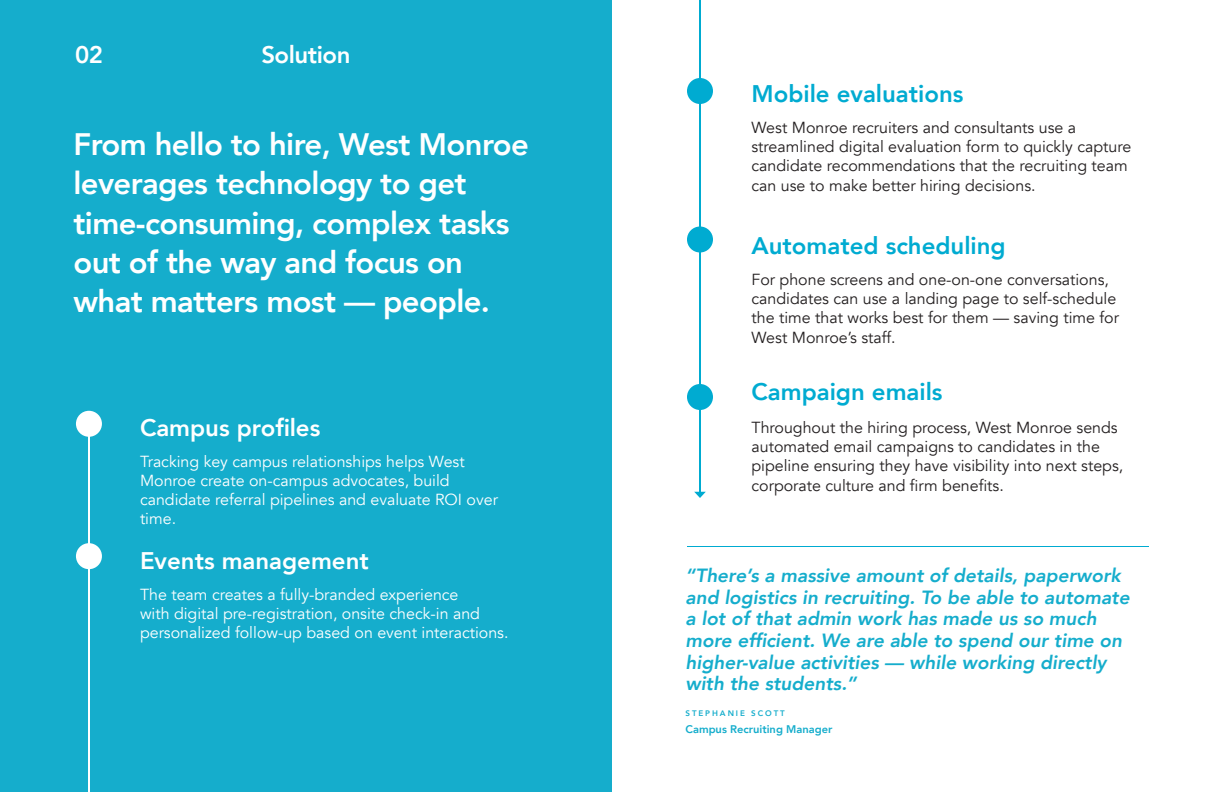
<style>
.page{position:relative;width:1224px;height:792px;background:#fff}
.page>*{position:absolute;margin:0;border:0;box-sizing:border-box;transform-origin:0 0}
.t1{font:800 31px/39.2px "Avenir";letter-spacing:-.02em;color:#fff}
.t2{font:800 24px "Avenir";color:#00abd1}
.t3{font:800 24px "Avenir";color:#fff}
.t4{font:800 24px "Avenir";letter-spacing:-.02em;color:#fff}
.t5{font:italic 800 19.1px/21.6px "Avenir";color:#15adcc}
.t6{font:16px/19.2px "Avenir";color:#231f20}
.t7{font:16px/19.2px "Avenir";color:#fff}
.t8{font:800 11.1px "Avenir";color:#15adcc}
.t9{font:800 8px "Avenir";letter-spacing:.24em;color:#15adcc}
</style>
<div class="page">
<div style="left:0;top:0;width:612px;height:792px;background:#15adcc"></div>
<hr style="left:687px;top:546px;width:462px;height:1px;background:#00abd1">
<hr style="left:88px;top:424px;width:2px;height:368px;background:#fff">
<hr style="left:699px;top:0;width:2px;height:494px;background:#00abd1">
<svg style="left:694px;top:492px;width:12px;height:6px"></svg>
<div style="left:76px;top:411px;width:26px;height:26px;background:#fff;border-radius:50%"></div>
<div style="left:687px;top:78px;width:26px;height:26px;background:#00abd1;border-radius:50%"></div>
<div style="left:687px;top:226px;width:26px;height:26px;background:#00abd1;border-radius:50%"></div>
<div style="left:687px;top:384px;width:26px;height:26px;background:#00abd1;border-radius:50%"></div>
<div style="left:76px;top:543px;width:26px;height:26px;background:#fff;border-radius:50%"></div>
<h2 class="t3" style="left:75px;top:45px;width:29px">02</h2>
<h2 class="t4" style="left:261px;top:45px;width:91px">Solution</h2>
<h1 class="t1" style="left:74px;top:127px;width:457px">From hello to hire, West Monroe leverages technology to get time-consuming, complex tasks out of the way and focus on what matters most — people.</h1>
<h2 class="t2" style="left:752px;top:84px;width:214px">Mobile evaluations</h2>
<p class="t6" style="left:752px;top:120px;width:381px">West Monroe recruiters and consultants use a streamlined digital evaluation form to quickly capture candidate recommendations that the recruiting team can use to make better hiring decisions.</p>
<h2 class="t2" style="left:752px;top:235px;width:256px">Automated scheduling</h2>
<p class="t6" style="left:752px;top:271px;width:369px">For phone screens and one-on-one conversations, candidates can use a landing page to self-schedule the time that works best for them — saving time for West Monroe’s staff.</p>
<h2 class="t2" style="left:752px;top:382px;width:193px">Campaign emails</h2>
<h2 class="t3" style="left:140px;top:409px;width:182px">Campus profiles</h2>
<p class="t6" style="left:752px;top:419px;width:373px">Throughout the hiring process, West Monroe sends automated email campaigns to candidates in the pipeline ensuring they have visibility into next steps, corporate culture and firm benefits.</p>
<p class="t7" style="left:140px;top:453px;width:359px">Tracking key campus relationships helps West Monroe create on-campus advocates, build candidate referral pipelines and evaluate ROI over time.</p>
<h2 class="t3" style="left:140px;top:550px;width:230px">Events management</h2>
<p class="t7" style="left:140px;top:586px;width:370px">The team creates a fully-branded experience<br>with digital pre-registration, onsite check-in and personalized follow-up based on event interactions.</p>
<p class="t5" style="left:686px;top:566px;width:446px">“There’s a massive amount of details, paperwork and logistics in recruiting. To be able to automate a lot of that admin work has made us so much more efficient. We are able to spend our time on higher-value activities — while working directly with the students.”</p>
<p class="t9" style="left:686px;top:710px;width:101px">STEPHANIE SCOTT</p>
<p class="t8" style="left:686px;top:725px;width:148px">Campus Recruiting Manager</p>
</div>
